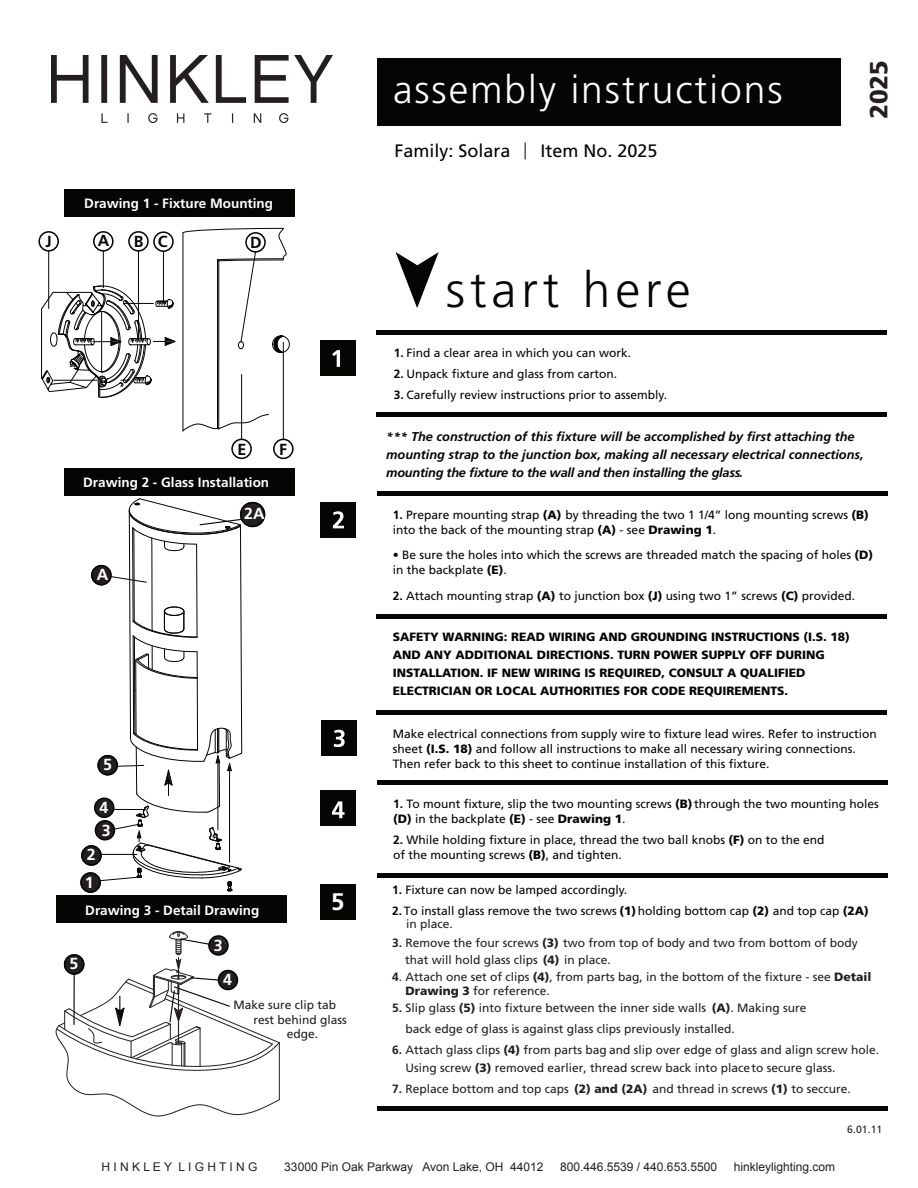
<style>
.page{position:relative;width:918px;height:1188px;background:#fff}
.page>*{position:absolute;margin:0;border:0;box-sizing:border-box;transform-origin:0 0}
.t1{font:300 49.65px "Frutiger LT Std";letter-spacing:.1em;color:#050504}
.t2{font:300 39px "Frutiger LT Std";letter-spacing:.05em;color:#fff}
.t3{font:900 condensed 24.9px "Frutiger LT Std";color:#231f20;scale:1.14 1}
.t4{font:700 24px "Frutiger LT Std";color:#fff}
.t5{font:18px "Frutiger LT Std";color:#050504}
.t6{font:700 16.05px "Frutiger LT Std";color:#fff}
.t7{font:700 16.05px "Frutiger LT Std";color:#050605}
.t8{font:700 13.5px "Frutiger LT Std";color:#fff}
.t9{font:italic 700 12.75px/18px "Frutiger LT Std";color:#050504}
.t10{font:12px/15px "Frutiger LT Std";color:#050504}
.t11{font:12px/16.5px "Frutiger LT Std";color:#231f20}
.t12{font:900 12px/18px "Frutiger LT Std";color:#050504}
.t13{font:12px "Arial";color:#231f20}
.t14{font:10.5px "Frutiger LT Std";color:#231f20}
.s1{font-size:19.95px}
.s2{font-weight:700}
.s3{font-weight:900}
.s4{font-weight:300}
</style>
<div class="page">
<div style="left:377px;top:58px;width:463px;height:68px;background:#050504"></div>
<svg style="left:396px;top:252px;width:43px;height:56px"></svg>
<div style="left:321px;top:341px;width:35px;height:35px;background:#050504"></div>
<svg style="left:332px;top:350px;width:8px;height:17px"></svg>
<div style="left:321px;top:721px;width:36px;height:35px;background:#050504"></div>
<div style="left:377px;top:330px;width:510px;height:5px;background:#050504"></div>
<div style="left:377px;top:412px;width:510px;height:5px;background:#050504"></div>
<div style="left:377px;top:491px;width:510px;height:5px;background:#050504"></div>
<div style="left:376px;top:614px;width:511px;height:5px;background:#050504"></div>
<div style="left:377px;top:780px;width:510px;height:5px;background:#050504"></div>
<div style="left:376px;top:710px;width:511px;height:5px;background:#050504"></div>
<div style="left:377px;top:873px;width:510px;height:5px;background:#050504"></div>
<div style="left:377px;top:1106px;width:511px;height:5px;background:#050504"></div>
<svg style="left:525px;top:142px;width:1px;height:17px"></svg>
<svg style="left:334px;top:730px;width:11px;height:17px"></svg>
<div style="left:321px;top:503px;width:35px;height:35px;background:#050504"></div>
<div style="left:321px;top:791px;width:35px;height:35px;background:#050504"></div>
<svg style="left:332px;top:801px;width:13px;height:17px"></svg>
<div style="left:321px;top:884px;width:35px;height:36px;background:#050504"></div>
<svg style="left:333px;top:511px;width:11px;height:17px"></svg>
<div style="left:64px;top:189px;width:231px;height:28px;background:#050504"></div>
<div style="left:65px;top:468px;width:230px;height:28px;background:#050504"></div>
<svg style="left:38px;top:231px;width:21px;height:21px"></svg>
<div style="left:231px;top:439px;width:21px;height:20px;background:#fff;border:2px solid #050605;border-radius:50%"></div>
<hr style="left:241px;top:374px;width:1px;height:65px;background:#050605">
<div style="left:273px;top:439px;width:21px;height:20px;background:#fff;border:2px solid #050605;border-radius:50%"></div>
<hr style="left:283px;top:342px;width:1px;height:97px;background:#050605">
<hr style="left:183px;top:233px;width:1px;height:198px;background:#050504">
<hr style="left:217px;top:260px;width:1px;height:169px;background:#050504">
<svg style="left:182px;top:414px;width:87px;height:17px"></svg>
<hr style="left:218px;top:261px;width:1px;height:168px;background:#050504">
<svg style="left:41px;top:228px;width:249px;height:170px"></svg>
<div style="left:56px;top:895px;width:231px;height:28px;background:#050504"></div>
<svg style="left:56px;top:931px;width:224px;height:185px"></svg>
<div style="left:240px;top:502px;width:25px;height:25px;background:#231f20;border:2px solid #050605;border-radius:50%"></div>
<svg style="left:96px;top:498px;width:150px;height:393px"></svg>
<div style="left:94px;top:798px;width:20px;height:20px;background:#231f20;border:2px solid #050605;border-radius:50%"></div>
<div style="left:97px;top:755px;width:21px;height:20px;background:#231f20;border:2px solid #050605;border-radius:50%"></div>
<div style="left:91px;top:565px;width:21px;height:20px;background:#231f20;border:2px solid #050605;border-radius:50%"></div>
<div style="left:80px;top:872px;width:21px;height:21px;background:#231f20;border:2px solid #050605;border-radius:50%"></div>
<div style="left:81px;top:845px;width:21px;height:21px;background:#231f20;border:2px solid #050605;border-radius:50%"></div>
<div style="left:95px;top:820px;width:20px;height:21px;background:#231f20;border:2px solid #050605;border-radius:50%"></div>
<img style="left:52px;top:56px;width:280px;height:67px">
<p class="t8" style="left:84px;top:195px;width:190px">Drawing 1 - Fixture Mounting</p>
<h3 class="t7" style="left:45px;top:232px;width:8px">J</h3>
<h3 class="t7" style="left:98px;top:231px;width:13px">A</h3>
<h3 class="t7" style="left:134px;top:232px;width:35px">B C</h3>
<h3 class="t7" style="left:250px;top:233px;width:13px">D</h3>
<h3 class="t7" style="left:237px;top:440px;width:10px">E</h3>
<h3 class="t7" style="left:279px;top:440px;width:9px">F</h3>
<p class="t8" style="left:83px;top:475px;width:188px">Drawing 2 - Glass Installation</p>
<h3 class="t6" style="left:97px;top:565px;width:13px">2A</h3>
<h3 class="t6" style="left:244px;top:504px;width:22px">2 A<span class="s1">2</span></h3>
<h3 class="t6" style="left:103px;top:755px;width:10px">2</h3>
<h3 class="t6" style="left:103px;top:755px;width:10px">5</h3>
<h3 class="t6" style="left:70px;top:954px;width:10px">25</h3>
<h3 class="t6" style="left:100px;top:798px;width:10px">4</h3>
<h3 class="t6" style="left:102px;top:821px;width:10px">3</h3>
<h3 class="t6" style="left:87px;top:845px;width:10px">2</h3>
<h3 class="t6" style="left:85px;top:873px;width:11px">12</h3>
<p class="t8" style="left:85px;top:902px;width:176px">Drawing 3 - Detail Drawing</p>
<h3 class="t6" style="left:214px;top:936px;width:10px">3</h3>
<h3 class="t6" style="left:223px;top:970px;width:10px">4</h3>
<h3 class="t4" style="left:331px;top:888px;width:15px">5</h3>
<p class="t11" style="left:233px;top:997px;width:104px">Make sure clip tab</p>
<p class="t11" style="left:253px;top:1011px;width:95px">rest behind glass</p>
<p class="t11" style="left:287px;top:1026px;width:33px">edge.</p>
<h2 class="t2" style="left:393px;top:68px;width:391px">assembly instructions</h2>
<h3 class="t5" style="left:394px;top:140px;width:118px">Family: Solara</h3>
<h3 class="t5" style="left:540px;top:140px;width:119px">Item No. 2025</h3>
<h1 class="t1" style="left:446px;top:262px;width:246px">start here</h1>
<p class="t10" style="left:394px;top:346px;width:239px"><span class="s2">1.</span> Find a clear area in which you can work.</p>
<p class="t10" style="left:394px;top:367px;width:225px"><span class="s2">2.</span> Unpack fixture and glass from carton.</p>
<p class="t10" style="left:394px;top:388px;width:275px"><span class="s2">3.</span> Carefully review instructions prior to assembly.</p>
<h3 class="t3" style="left:864px;top:119px;width:53px;rotate:-90deg">2025</h3>
<p class="t9" style="left:386px;top:427px;width:479px">*** The construction of this fixture will be accomplished by first attaching the mounting strap to the junction box, making all necessary electrical connections, mounting the fixture to the wall and then installing the glass.</p>
<p class="t10" style="left:393px;top:507px;width:477px"><span class="s2">1.</span> Prepare mounting strap <span class="s3">(A)</span> by threading the two 1 1/4” long mounting screws <span class="s3">(B) </span>into the back of the mounting strap <span class="s3">(A)</span> - see <span class="s3">Drawing 1</span>.</p>
<p class="t10" style="left:393px;top:547px;width:482px"><span class="s4">•</span> Be sure the holes into which the screws are threaded match the spacing of holes <span class="s3">(D) </span>in the backplate <span class="s3">(E)</span>.</p>
<p class="t10" style="left:393px;top:588px;width:464px"><span class="s2">2.</span> Attach mounting strap <span class="s3">(A)</span> to junction box <span class="s3">(J)</span> using two 1” screws <span class="s3">(C)</span> provided.</p>
<p class="t12" style="left:393px;top:628px;width:459px">SAFETY WARNING: READ WIRING AND GROUNDING INSTRUCTIONS (I.S. 18)<br>AND ANY ADDITIONAL DIRECTIONS. TURN POWER SUPPLY OFF DURING INSTALLATION. IF NEW WIRING IS REQUIRED, CONSULT A QUALIFIED ELECTRICIAN OR LOCAL AUTHORITIES FOR CODE REQUIREMENTS.</p>
<p class="t10" style="left:393px;top:726px;width:486px">Make electrical connections from supply wire to fixture lead wires. Refer to instruction sheet <span class="s3">(I.S. 18)</span> and follow all instructions to make all necessary wiring connections.<br>Then refer back to this sheet to continue installation of this fixture.</p>
<p class="t10" style="left:393px;top:796px;width:487px"><span class="s2">1.</span> To mount fixture, slip the two mounting screws <span class="s3">(B)</span> through the two mounting holes <span class="s3">(D)</span> in the backplate <span class="s3">(E)</span> - see <span class="s3">Drawing 1</span>.</p>
<p class="t10" style="left:393px;top:832px;width:433px"><span class="s2">2.</span> While holding fixture in place, thread the two ball knobs <span class="s3">(F)</span> on to the end of the mounting screws <span class="s3">(B)</span>, and tighten.</p>
<p class="t10" style="left:392px;top:882px;width:237px"><span class="s2">1.</span> Fixture can now be lamped accordingly.</p>
<p class="t10" style="left:392px;top:903px;width:478px"><span class="s2">2.</span> To install glass remove the two screws <span class="s3">(1)</span> holding bottom cap <span class="s3">(2)</span> and top cap <span class="s3">(2A)</span></p>
<p class="t11" style="left:405px;top:935px;width:454px;text-indent:-13px"><span class="s2">3.</span> Remove the four screws <span class="s3">(3)</span> two from top of body and two from bottom of body that will hold glass clips <span class="s3">(4)</span> in place.</p>
<p class="t11" style="left:405px;top:997px;width:402px;line-height:21px;text-indent:-13px"><span class="s2">5.</span> Slip glass <span class="s3">(5)</span> into fixture between the inner side walls <span class="s3">(A)</span>. Making sure back edge of glass is against glass clips previously installed.</p>
<p class="t11" style="left:405px;top:1041px;width:475px;line-height:18px;text-indent:-13px"><span class="s2">6.</span> Attach glass clips <span class="s3">(4)</span> from parts bag and slip over edge of glass and align screw hole.<br>Using screw <span class="s3">(3)</span> removed earlier, thread screw back into place to secure glass.</p>
<p class="t11" style="left:392px;top:1080px;width:460px"><span class="s2">7.</span> Replace bottom and top caps <span class="s3">(2) and (2A)</span> and thread in screws <span class="s3">(1)</span> to seccure.</p>
<p class="t11" style="left:406px;top:916px;width:48px">in place.</p>
<p class="t11" style="left:406px;top:969px;width:468px;line-height:14.4px;text-indent:-13px"><span class="s2">4</span>. Attach one set of clips <span class="s3">(4)</span>, from parts bag, in the bottom of the fixture - see <span class="s3">Detail<br>Drawing 3</span> for reference.</p>
<p class="t14" style="left:847px;top:1123px;width:37px">6.01.11</p>
<p class="t13" style="left:101px;top:1159px;width:158px">H I N K L E Y L I G H T I N G</p>
<p class="t13" style="left:284px;top:1159px;width:261px">33000 Pin Oak Parkway Avon Lake, OH 44012</p>
<p class="t13" style="left:560px;top:1159px;width:158px">800.446.5539 / 440.653.5500</p>
<p class="t13" style="left:734px;top:1159px;width:103px">hinkleylighting.com</p>
</div>
